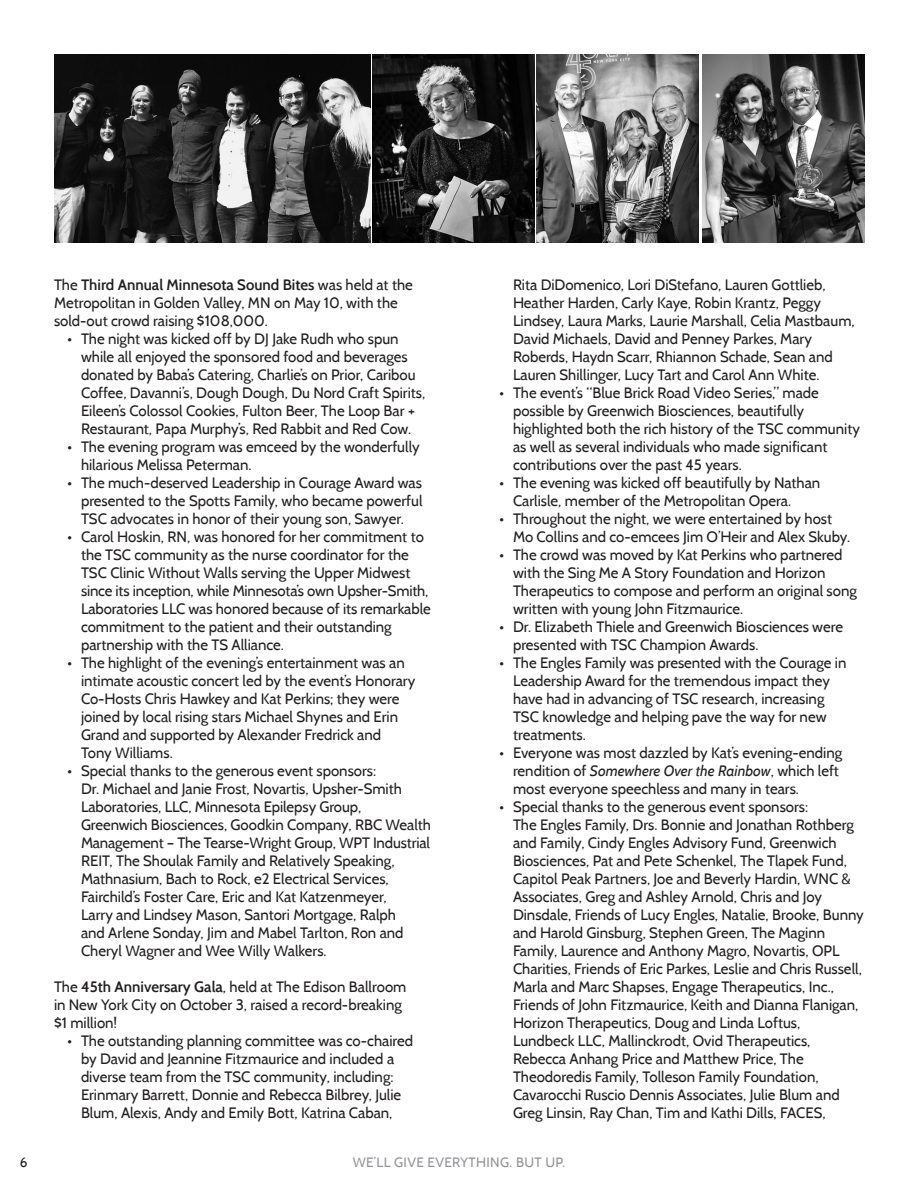
<style>
.page{position:relative;width:918px;height:1188px;background:#fff}
.page>*{position:absolute;margin:0;border:0;box-sizing:border-box;transform-origin:0 0}
.t1{font:15px/18px "Cabin";color:#231f20}
.t2{font:italic 15px "Cabin";color:#231f20}
.t3{font:13.5px "Cabin";letter-spacing:.025em;color:#939598}
.t4{font:13.5px "Cabin";color:#231f20}
.s1{font-weight:600}
.s2{font-style:normal}
</style>
<div class="page">
<img style="left:703px;top:54px;width:162px;height:189px">
<img style="left:537px;top:54px;width:162px;height:189px">
<img style="left:54px;top:54px;width:316px;height:189px">
<img style="left:373px;top:54px;width:162px;height:189px">
<p class="t1" style="left:54px;top:275px;width:360px">The <span class="s1">Third Annual Minnesota Sound Bites</span> was held at the<br>Metropolitan in Golden Valley, MN on May 10, with the sold-out crowd raising $108,000.</p>
<p class="t1" style="left:68px;top:329px;width:333px">• The night was kicked off by DJ Jake Rudh who spun</p>
<p class="t1" style="left:81px;top:347px;width:328px">while all enjoyed the sponsored food and beverages</p>
<p class="t1" style="left:81px;top:365px;width:336px">donated by Baba’s Catering, Charlie’s on Prior, Caribou</p>
<p class="t1" style="left:81px;top:383px;width:346px">Coffee, Davanni’s, Dough Dough, Du Nord Craft Spirits,</p>
<p class="t1" style="left:81px;top:401px;width:335px">Eileen’s Colossol Cookies, Fulton Beer, The Loop Bar +</p>
<p class="t1" style="left:81px;top:419px;width:332px">Restaurant, Papa Murphy’s, Red Rabbit and Red Cow.</p>
<p class="t1" style="left:68px;top:437px;width:354px">• The evening program was emceed by the wonderfully</p>
<p class="t1" style="left:81px;top:455px;width:172px">hilarious Melissa Peterman.</p>
<p class="t1" style="left:68px;top:473px;width:356px">• The much-deserved Leadership in Courage Award was</p>
<p class="t1" style="left:81px;top:491px;width:343px">presented to the Spotts Family, who became powerful</p>
<p class="t1" style="left:81px;top:509px;width:324px">TSC advocates in honor of their young son, Sawyer.</p>
<p class="t1" style="left:68px;top:527px;width:358px">• Carol Hoskin, RN, was honored for her commitment to</p>
<p class="t1" style="left:81px;top:545px;width:329px">the TSC community as the nurse coordinator for the</p>
<p class="t1" style="left:81px;top:563px;width:331px">TSC Clinic Without Walls serving the Upper Midwest</p>
<p class="t1" style="left:81px;top:581px;width:349px">since its inception, while Minnesota’s own Upsher-Smith,</p>
<p class="t1" style="left:81px;top:599px;width:351px">Laboratories LLC was honored because of its remarkable</p>
<p class="t1" style="left:81px;top:617px;width:312px">commitment to the patient and their outstanding</p>
<p class="t1" style="left:81px;top:635px;width:204px">partnership with the TS Alliance.</p>
<p class="t1" style="left:68px;top:653px;width:339px">• The highlight of the evening’s entertainment was an</p>
<p class="t1" style="left:81px;top:671px;width:336px">intimate acoustic concert led by the event’s Honorary</p>
<p class="t1" style="left:81px;top:689px;width:320px">Co-Hosts Chris Hawkey and Kat Perkins; they were</p>
<p class="t1" style="left:81px;top:707px;width:319px">joined by local rising stars Michael Shynes and Erin</p>
<p class="t1" style="left:81px;top:725px;width:302px">Grand and supported by Alexander Fredrick and</p>
<p class="t1" style="left:81px;top:743px;width:93px">Tony Williams.</p>
<p class="t1" style="left:68px;top:761px;width:310px">• Special thanks to the generous event sponsors:</p>
<p class="t1" style="left:81px;top:779px;width:322px">Dr. Michael and Janie Frost, Novartis, Upsher-Smith</p>
<p class="t1" style="left:81px;top:797px;width:282px">Laboratories, LLC, Minnesota Epilepsy Group,</p>
<p class="t1" style="left:81px;top:815px;width:352px">Greenwich Biosciences, Goodkin Company, RBC Wealth</p>
<p class="t1" style="left:81px;top:833px;width:350px">Management – The Tearse-Wright Group, WPT Industrial</p>
<p class="t1" style="left:81px;top:851px;width:315px">REIT, The Shoulak Family and Relatively Speaking,</p>
<p class="t1" style="left:81px;top:869px;width:309px">Mathnasium, Bach to Rock, e2 Electrical Services,</p>
<p class="t1" style="left:81px;top:887px;width:307px">Fairchild’s Foster Care, Eric and Kat Katzenmeyer,</p>
<p class="t1" style="left:81px;top:905px;width:317px">Larry and Lindsey Mason, Santori Mortgage, Ralph</p>
<p class="t1" style="left:81px;top:923px;width:324px">and Arlene Sonday, Jim and Mabel Tarlton, Ron and</p>
<p class="t1" style="left:81px;top:941px;width:247px">Cheryl Wagner and Wee Willy Walkers.</p>
<p class="t1" style="left:54px;top:977px;width:354px">The <span class="s1">45th Anniversary Gala</span>, held at The Edison Ballroom</p>
<p class="t1" style="left:54px;top:995px;width:349px">in New York City on October 3, raised a record-breaking</p>
<p class="t1" style="left:54px;top:1013px;width:65px">$1 million!</p>
<p class="t1" style="left:68px;top:1031px;width:347px">• The outstanding planning committee was co-chaired</p>
<p class="t1" style="left:81px;top:1049px;width:315px">by David and Jeannine Fitzmaurice and included a</p>
<p class="t1" style="left:81px;top:1067px;width:314px">diverse team from the TSC community, including:</p>
<p class="t1" style="left:81px;top:1085px;width:322px">Erinmary Barrett, Donnie and Rebecca Bilbrey, Julie</p>
<p class="t1" style="left:81px;top:1103px;width:313px">Blum, Alexis, Andy and Emily Bott, Katrina Caban,</p>
<p class="t1" style="left:513px;top:275px;width:314px">Rita DiDomenico, Lori DiStefano, Lauren Gottlieb,</p>
<p class="t1" style="left:513px;top:293px;width:309px">Heather Harden, Carly Kaye, Robin Krantz, Peggy</p>
<p class="t1" style="left:513px;top:311px;width:343px">Lindsey, Laura Marks, Laurie Marshall, Celia Mastbaum,</p>
<p class="t1" style="left:513px;top:329px;width:300px">David Michaels, David and Penney Parkes, Mary</p>
<p class="t1" style="left:513px;top:347px;width:321px">Roberds, Haydn Scarr, Rhiannon Schade, Sean and</p>
<p class="t1" style="left:513px;top:365px;width:308px">Lauren Shillinger, Lucy Tart and Carol Ann White.</p>
<p class="t1" style="left:500px;top:383px;width:321px">• The event’s “Blue Brick Road Video Series,” made</p>
<p class="t1" style="left:513px;top:401px;width:293px">possible by Greenwich Biosciences, beautifully</p>
<p class="t1" style="left:513px;top:419px;width:349px">highlighted both the rich history of the TSC community</p>
<p class="t1" style="left:513px;top:437px;width:316px">as well as several individuals who made significant</p>
<p class="t1" style="left:513px;top:455px;width:230px">contributions over the past 45 years.</p>
<p class="t1" style="left:500px;top:473px;width:322px">• The evening was kicked off beautifully by Nathan</p>
<p class="t1" style="left:513px;top:491px;width:280px">Carlisle, member of the Metropolitan Opera.</p>
<p class="t1" style="left:500px;top:509px;width:334px">• Throughout the night, we were entertained by host</p>
<p class="t1" style="left:513px;top:527px;width:339px">Mo Collins and co-emcees Jim O’Heir and Alex Skuby.</p>
<p class="t1" style="left:500px;top:545px;width:344px">• The crowd was moved by Kat Perkins who partnered</p>
<p class="t1" style="left:513px;top:563px;width:314px">with the Sing Me A Story Foundation and Horizon</p>
<p class="t1" style="left:513px;top:581px;width:345px">Therapeutics to compose and perform an original song</p>
<p class="t1" style="left:513px;top:599px;width:232px">written with young John Fitzmaurice.</p>
<p class="t1" style="left:500px;top:617px;width:345px">• Dr. Elizabeth Thiele and Greenwich Biosciences were</p>
<p class="t1" style="left:513px;top:635px;width:247px">presented with TSC Champion Awards.</p>
<p class="t1" style="left:500px;top:653px;width:349px">• The Engles Family was presented with the Courage in</p>
<p class="t1" style="left:513px;top:671px;width:319px">Leadership Award for the tremendous impact they</p>
<p class="t1" style="left:513px;top:689px;width:313px">have had in advancing of TSC research, increasing</p>
<p class="t1" style="left:513px;top:707px;width:315px">TSC knowledge and helping pave the way for new</p>
<p class="t1" style="left:513px;top:725px;width:74px">treatments.</p>
<p class="t1" style="left:500px;top:743px;width:344px">• Everyone was most dazzled by Kat’s evening-ending</p>
<p class="t2" style="left:513px;top:761px;width:328px"><span class="s2">rendition of</span> Somewhere Over the Rainbow<span class="s2">, which left</span></p>
<p class="t1" style="left:513px;top:779px;width:287px">most everyone speechless and many in tears.</p>
<p class="t1" style="left:500px;top:797px;width:310px">• Special thanks to the generous event sponsors:</p>
<p class="t1" style="left:513px;top:815px;width:343px">The Engles Family, Drs. Bonnie and Jonathan Rothberg</p>
<p class="t1" style="left:513px;top:833px;width:325px">and Family, Cindy Engles Advisory Fund, Greenwich</p>
<p class="t1" style="left:513px;top:851px;width:335px">Biosciences, Pat and Pete Schenkel, The Tlapek Fund,</p>
<p class="t1" style="left:513px;top:869px;width:339px">Capitol Peak Partners, Joe and Beverly Hardin, WNC &amp;</p>
<p class="t1" style="left:513px;top:887px;width:311px">Associates, Greg and Ashley Arnold, Chris and Joy</p>
<p class="t1" style="left:513px;top:905px;width:352px">Dinsdale, Friends of Lucy Engles, Natalie, Brooke, Bunny</p>
<p class="t1" style="left:513px;top:923px;width:314px">and Harold Ginsburg, Stephen Green, The Maginn</p>
<p class="t1" style="left:513px;top:941px;width:328px">Family, Laurence and Anthony Magro, Novartis, OPL</p>
<p class="t1" style="left:513px;top:959px;width:350px">Charities, Friends of Eric Parkes, Leslie and Chris Russell,</p>
<p class="t1" style="left:513px;top:977px;width:322px">Marla and Marc Shapses, Engage Therapeutics, Inc.,</p>
<p class="t1" style="left:513px;top:995px;width:347px">Friends of John Fitzmaurice, Keith and Dianna Flanigan,</p>
<p class="t1" style="left:513px;top:1013px;width:289px">Horizon Therapeutics, Doug and Linda Loftus,</p>
<p class="t1" style="left:513px;top:1031px;width:299px">Lundbeck LLC, Mallinckrodt, Ovid Therapeutics,</p>
<p class="t1" style="left:513px;top:1049px;width:292px">Rebecca Anhang Price and Matthew Price, The</p>
<p class="t1" style="left:513px;top:1067px;width:307px">Theodoredis Family, Tolleson Family Foundation,</p>
<p class="t1" style="left:513px;top:1085px;width:328px">Cavarocchi Ruscio Dennis Associates, Julie Blum and</p>
<p class="t1" style="left:513px;top:1103px;width:314px">Greg Linsin, Ray Chan, Tim and Kathi Dills, FACES,</p>
<p class="t4" style="left:20px;top:1154px;width:9px">6</p>
<p class="t3" style="left:353px;top:1154px;width:214px">WE’LL GIVE EVERYTHING. BUT UP.</p>
</div>
